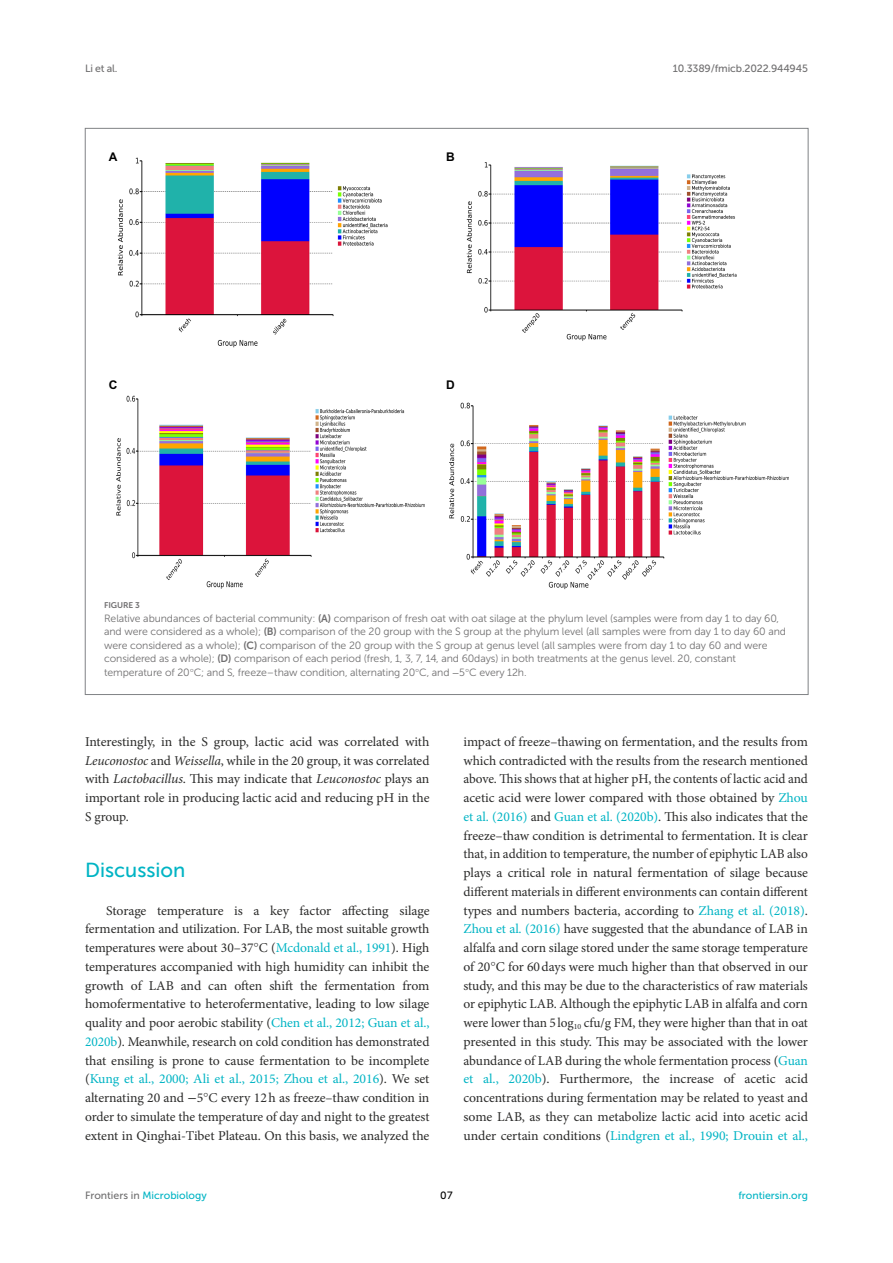
<style>
.page{position:relative;width:893px;height:1263px;background:#fff}
.page>*{position:absolute;margin:0;border:0;box-sizing:border-box;transform-origin:0 0}
.HEAD_1{font:20.25px "Museo Sans 500";color:#00b4c4}
.TEXT_FLUSH{font:13.5px/18.8px "Minion Pro";letter-spacing:-.005em;color:#2b2b2a;text-align:justify}
.t1{font:700 12px "Arial";color:#000}
.FIG_LEG{font:10.5px/13.5px "Museo Sans 300";letter-spacing:-.01em;color:#706f70}
.t2{font:10.5px "Museo Sans 500";color:#00b4c4}
.t3{font:10.5px "Museo Sans 500";letter-spacing:-.015em;color:#706f70}
.t4{font:10.5px "Museo Sans 500";color:#000}
.FIG_HD{font:8.25px "Museo Sans 700";letter-spacing:-.01em;color:#706f70}
.s1{font-family:"Museo Sans 700"}
.s2{font-family:"STIX"}
.s3{font-style:italic}
.s4{color:#00b4c4}
.s5{color:#706f70}
</style>
<div class="page">
<img style="left:116px;top:157px;width:673px;height:432px">
<p class="t3" style="left:85px;top:63px;width:34px">Li et al.</p>
<p class="t3" style="left:673px;top:63px;width:136px">10.3389/fmicb.2022.944945</p>
<p class="t1" style="left:109px;top:148px;width:10px">A</p>
<p class="t1" style="left:446px;top:148px;width:10px">B</p>
<p class="t1" style="left:109px;top:376px;width:10px">C</p>
<p class="t1" style="left:446px;top:376px;width:10px">D</p>
<p class="FIG_HD" style="left:104px;top:601px;width:37px">FIGURE 3</p>
<p class="FIG_LEG" style="left:104px;top:611px;width:683px">Relative abundances of bacterial community: <span class="s1">(A)</span> comparison of fresh oat with oat silage at the phylum level (samples were from day 1 to day 60, and were considered as a whole); <span class="s1">(B)</span> comparison of the 20 group with the S group at the phylum level (all samples were from day 1 to day 60 and were considered as a whole); <span class="s1">(C)</span> comparison of the 20 group with the S group at genus level (all samples were from day 1 to day 60 and were considered as a whole); <span class="s1">(D)</span> comparison of each period (fresh, 1, 3, 7, 14, and 60 days) in both treatments at the genus level. 20, constant temperature of 20<span class="s2">°</span>C; and S, freeze–thaw condition, alternating 20<span class="s2">°</span>C, and <span class="s2">−</span>5<span class="s2">°</span>C every 12 h.</p>
<p class="TEXT_FLUSH" style="left:85px;top:732px;width:346px">Interestingly, in the S group, lactic acid was correlated with <span class="s3">Leuconostoc</span> and <span class="s3">Weissella</span>, while in the 20 group, it was correlated with <span class="s3">Lactobacillus</span>. This may indicate that <span class="s3">Leuconostoc</span> plays an important role in producing lactic acid and reducing pH in the S group.</p>
<p class="HEAD_1" style="left:85px;top:859px;width:102px">Discussion</p>
<p class="TEXT_FLUSH" style="left:85px;top:901px;width:346px;text-indent:21px">Storage temperature is a key factor affecting silage fermentation and utilization. For LAB, the most suitable growth temperatures were about 30–37<span class="s2">°</span>C (<span class="s4">Mcdonald et al., 1991</span>). High temperatures accompanied with high humidity can inhibit the growth of LAB and can often shift the fermentation from homofermentative to heterofermentative, leading to low silage quality and poor aerobic stability (<span class="s4">Chen et al., 2012; Guan et al., 2020b</span>). Meanwhile, research on cold condition has demonstrated that ensiling is prone to cause fermentation to be incomplete (<span class="s4">Kung et al., 2000; Ali et al., 2015; Zhou et al., 2016</span>). We set alternating 20 and <span class="s2">−</span>5<span class="s2">°</span>C every 12h as freeze–thaw condition in order to simulate the temperature of day and night to the greatest extent in Qinghai-Tibet Plateau. On this basis, we analyzed the</p>
<p class="TEXT_FLUSH" style="left:463px;top:732px;width:346px">impact of freeze–thawing on fermentation, and the results from which contradicted with the results from the research mentioned above. This shows that at higher pH, the contents of lactic acid and acetic acid were lower compared with those obtained by <span class="s4">Zhou et al. (2016)</span> and <span class="s4">Guan et al. (2020b)</span>. This also indicates that the freeze–thaw condition is detrimental to fermentation. It is clear that, in addition to temperature, the number of epiphytic LAB also plays a critical role in natural fermentation of silage because different materials in different environments can contain different types and numbers bacteria, according to <span class="s4">Zhang et al. (2018)</span>.<br><span class="s4">Zhou et al. (2016)</span> have suggested that the abundance of LAB in alfalfa and corn silage stored under the same storage temperature of 20<span class="s2">°</span>C for 60days were much higher than that observed in our study, and this may be due to the characteristics of raw materials or epiphytic LAB. Although the epiphytic LAB in alfalfa and corn were lower than 5log<sub>10</sub> cfu/g FM, they were higher than that in oat presented in this study. This may be associated with the lower abundance of LAB during the whole fermentation process (<span class="s4">Guan et al., 2020b</span>). Furthermore, the increase of acetic acid concentrations during fermentation may be related to yeast and some LAB, as they can metabolize lactic acid into acetic acid under certain conditions (<span class="s4">Lindgren et al., 1990; Drouin et al.,</span></p>
<p class="t2" style="left:85px;top:1190px;width:123px"><span class="s5">Frontiers in</span> Microbiology</p>
<p class="t4" style="left:440px;top:1190px;width:14px">07</p>
<p class="t2" style="left:738px;top:1190px;width:71px">frontiersin.org</p>
</div>
